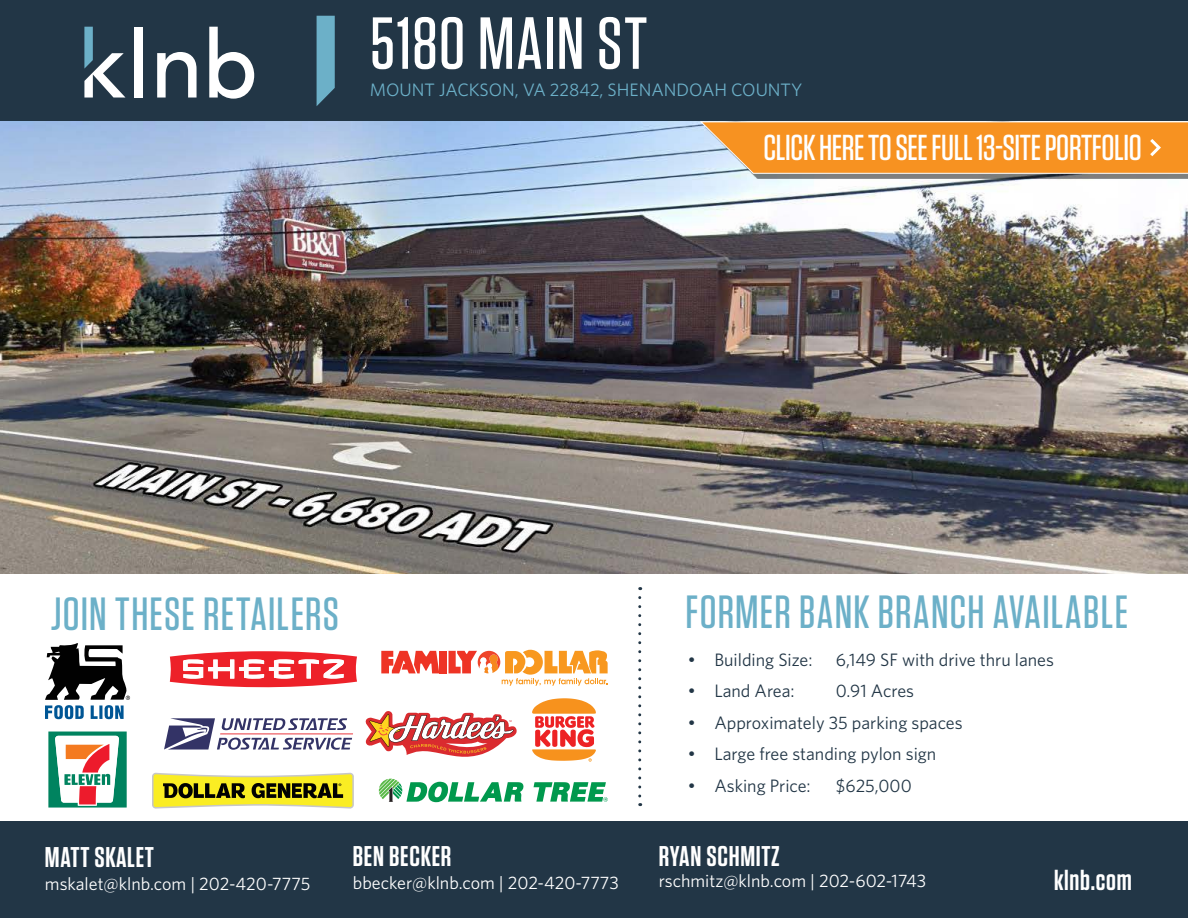
<style>
.page{position:relative;width:1188px;height:918px;background:#fff}
.page>*{position:absolute;margin:0;border:0;box-sizing:border-box;transform-origin:0 0}
.t1{font:500 73.5px "Tungsten";letter-spacing:.025em;color:#fff}
.t2{font:500 46.5px "Tungsten";letter-spacing:.025em;color:#6cb0c8}
.t3{font:500 36px "Tungsten";letter-spacing:-.01em;color:#fff}
.t4{font:600 28.5px "Tungsten";letter-spacing:.025em;color:#fff}
.t5{font:18px "Whitney";color:#223646}
.t6{font:18px "Whitney";color:#fff}
.t7{font:18px "Whitney";color:#6cb0c8}
.s1{font-family:"Gotham"}
</style>
<div class="page">
<div style="left:0;top:822px;width:1188px;height:96px;background:#223646"></div>
<div style="left:0;top:0;width:1188px;height:122px;background:#223646"></div>
<svg style="left:317px;top:16px;width:18px;height:90px;background:#63a2b9"></svg>
<svg style="left:84px;top:27px;width:41px;height:71px"></svg>
<div style="left:135px;top:27px;width:8px;height:71px;background:#fff"></div>
<svg style="left:157px;top:52px;width:40px;height:46px"></svg>
<svg style="left:209px;top:27px;width:45px;height:72px"></svg>
<img style="left:0;top:122px;width:1188px;height:451px">
<svg style="left:638px;top:598px;width:3px;height:208px"></svg>
<svg style="left:48px;top:732px;width:79px;height:76px"></svg>
<svg style="left:170px;top:651px;width:187px;height:36px"></svg>
<svg style="left:366px;top:711px;width:151px;height:46px"></svg>
<div style="left:440px;top:651px;width:7px;height:22px;background:#ee3425"></div>
<svg style="left:381px;top:651px;width:58px;height:22px"></svg>
<svg style="left:449px;top:650px;width:159px;height:36px"></svg>
<svg style="left:45px;top:643px;width:85px;height:76px"></svg>
<svg style="left:152px;top:773px;width:202px;height:36px;background:#bfb742"></svg>
<svg style="left:164px;top:718px;width:188px;height:32px"></svg>
<hr style="left:220px;top:733px;width:133px;height:1px;background:#e71820">
<svg style="left:534px;top:782px;width:74px;height:20px"></svg>
<svg style="left:379px;top:779px;width:145px;height:23px"></svg>
<svg style="left:532px;top:698px;width:64px;height:64px"></svg>
<div style="left:705px;top:126px;width:483px;height:53px;background:#000;opacity:.5"></div>
<svg style="left:699px;top:121px;width:489px;height:53px;background:#f39b37"></svg>
<h1 class="t1" style="left:370px;top:10px;width:279px">5180 MAIN ST</h1>
<p class="t7" style="left:370px;top:81px;width:434px">MOUNT JACKSON, VA 22842, SHENANDOAH COUNTY</p>
<h3 class="t3" style="left:764px;top:132px;width:380px">CLICK HERE TO SEE FULL 13-SITE PORTFOLIO</h3>
<h2 class="t2" style="left:51px;top:593px;width:290px">JOIN THESE RETAILERS</h2>
<h2 class="t2" style="left:685px;top:591px;width:444px">FORMER BANK BRANCH AVAILABLE</h2>
<h3 class="t4" style="left:45px;top:844px;width:111px">MATT SKALET</h3>
<p class="t6" style="left:45px;top:876px;width:267px">mskalet@klnb.com | 202-420-7775</p>
<p class="t5" style="left:687px;top:651px;width:127px"><span class="s1">•</span> Building Size:</p>
<p class="t5" style="left:836px;top:651px;width:220px">6,149 SF with drive thru lanes</p>
<p class="t5" style="left:687px;top:683px;width:109px"><span class="s1">•</span> Land Area:</p>
<p class="t5" style="left:836px;top:683px;width:80px">0.91 Acres</p>
<p class="t5" style="left:687px;top:714px;width:277px"><span class="s1">•</span> Approximately 35 parking spaces</p>
<p class="t5" style="left:687px;top:746px;width:250px"><span class="s1">•</span> Large free standing pylon sign</p>
<p class="t5" style="left:687px;top:777px;width:125px"><span class="s1">•</span> Asking Price:</p>
<p class="t5" style="left:836px;top:777px;width:77px">$625,000</p>
<h3 class="t4" style="left:353px;top:843px;width:100px">BEN BECKER</h3>
<p class="t6" style="left:353px;top:875px;width:268px">bbecker@klnb.com | 202-420-7773</p>
<h3 class="t4" style="left:1054px;top:867px;width:79px">klnb.com</h3>
<h3 class="t4" style="left:659px;top:843px;width:122px">RYAN SCHMITZ</h3>
<p class="t6" style="left:659px;top:873px;width:269px">rschmitz@klnb.com | 202-602-1743</p>
</div>
